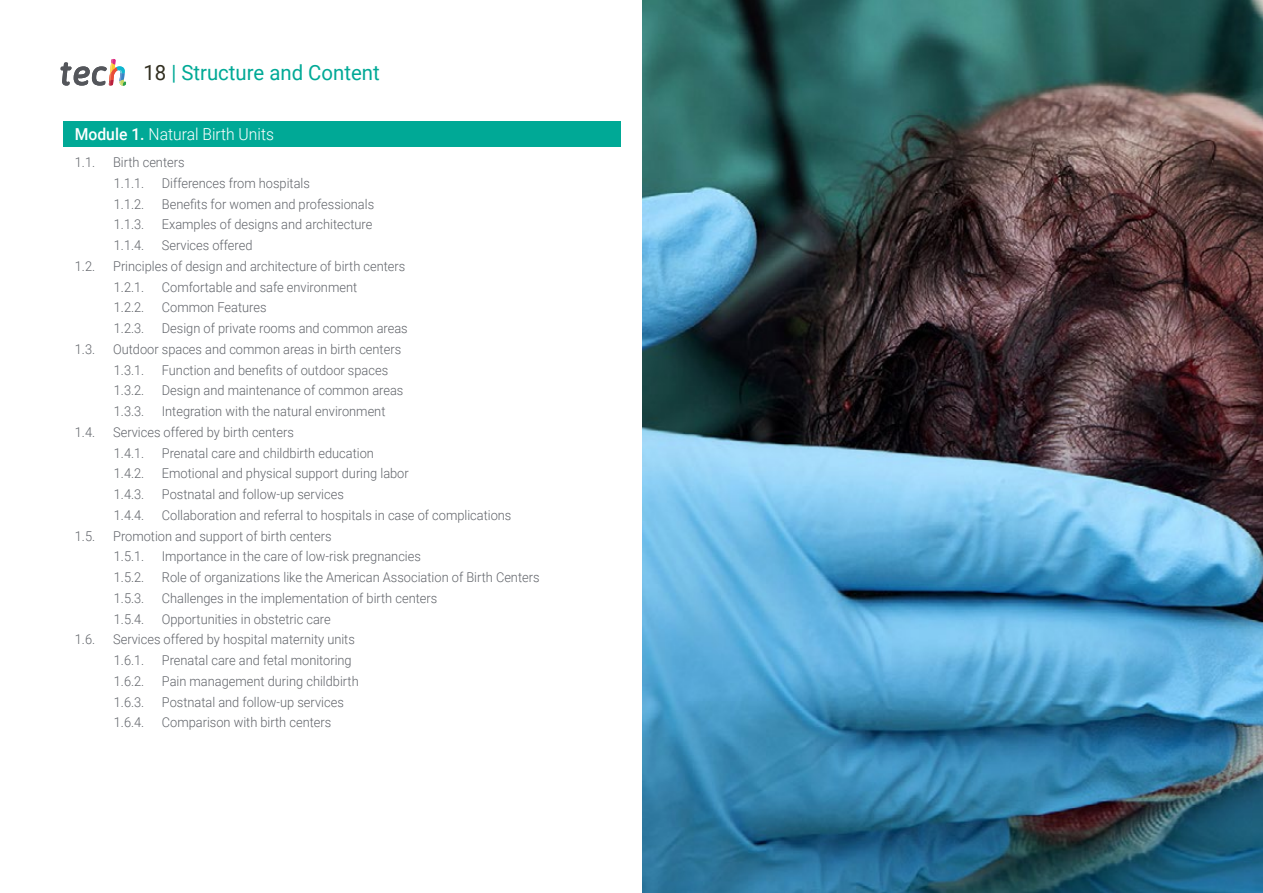
<style>
.page{position:relative;width:1263px;height:893px;background:#fff}
.page>*{position:absolute;margin:0;border:0;box-sizing:border-box;transform-origin:0 0}
.t1{font:21px "Roboto";color:#00a996}
.t2{font:300 16.5px "Roboto";color:#fff;scale:.95 1}
.t3{font:300 13.5px/20.7px "Roboto";color:#61646a;scale:.95 1}
.s1{color:#312e20}
.s2{font-weight:500}
</style>
<div class="page">
<img style="left:642px;top:0;width:621px;height:893px">
<div style="left:64px;top:121px;width:557px;height:25px;background:#00a996"></div>
<svg style="left:61px;top:59px;width:65px;height:27px"></svg>
<h1 class="t1" style="left:144px;top:57px;width:238px"><span class="s1">18</span> | Structure and Content</h1>
<p class="t2" style="left:75px;top:123px;width:211px"><span class="s2">Module 1.</span> Natural Birth Units</p>
<p class="t3" style="left:75px;top:151px;width:23px">1.1.</p>
<p class="t3" style="left:113px;top:151px;width:77px">Birth centers<br>1.1.1.</p>
<p class="t3" style="left:162px;top:172px;width:157px">Differences from hospitals</p>
<p class="t3" style="left:114px;top:193px;width:34px">1.1.2.</p>
<p class="t3" style="left:162px;top:193px;width:225px">Benefits for women and professionals</p>
<p class="t3" style="left:114px;top:214px;width:34px">1.1.3.</p>
<p class="t3" style="left:162px;top:214px;width:223px">Examples of designs and architecture</p>
<p class="t3" style="left:114px;top:234px;width:34px">1.1.4.</p>
<p class="t3" style="left:162px;top:234px;width:97px">Services offered</p>
<p class="t3" style="left:75px;top:255px;width:23px">1.2.</p>
<p class="t3" style="left:113px;top:255px;width:309px">Principles of design and architecture of birth centers<br>1.2.1.</p>
<p class="t3" style="left:162px;top:276px;width:207px">Comfortable and safe environment</p>
<p class="t3" style="left:114px;top:297px;width:34px">1.2.2.</p>
<p class="t3" style="left:162px;top:297px;width:112px">Common Features</p>
<p class="t3" style="left:114px;top:317px;width:34px">1.2.3.</p>
<p class="t3" style="left:162px;top:317px;width:260px">Design of private rooms and common areas</p>
<p class="t3" style="left:75px;top:338px;width:23px">1.3.</p>
<p class="t3" style="left:113px;top:338px;width:305px">Outdoor spaces and common areas in birth centers<br>1.3.1.</p>
<p class="t3" style="left:162px;top:359px;width:240px">Function and benefits of outdoor spaces</p>
<p class="t3" style="left:114px;top:380px;width:34px">1.3.2.</p>
<p class="t3" style="left:162px;top:380px;width:256px">Design and maintenance of common areas</p>
<p class="t3" style="left:114px;top:400px;width:34px">1.3.3.</p>
<p class="t3" style="left:162px;top:400px;width:237px">Integration with the natural environment</p>
<p class="t3" style="left:75px;top:421px;width:23px">1.4.</p>
<p class="t3" style="left:113px;top:421px;width:192px">Services offered by birth centers<br>1.4.1.</p>
<p class="t3" style="left:162px;top:442px;width:225px">Prenatal care and childbirth education</p>
<p class="t3" style="left:114px;top:463px;width:34px">1.4.2.</p>
<p class="t3" style="left:162px;top:463px;width:261px">Emotional and physical support during labor</p>
<p class="t3" style="left:114px;top:483px;width:34px">1.4.3.</p>
<p class="t3" style="left:162px;top:483px;width:193px">Postnatal and follow-up services</p>
<p class="t3" style="left:114px;top:504px;width:34px">1.4.4.</p>
<p class="t3" style="left:162px;top:504px;width:369px">Collaboration and referral to hospitals in case of complications</p>
<p class="t3" style="left:75px;top:525px;width:23px">1.5.</p>
<p class="t3" style="left:113px;top:525px;width:231px">Promotion and support of birth centers<br>1.5.1.</p>
<p class="t3" style="left:162px;top:546px;width:274px">Importance in the care of low-risk pregnancies</p>
<p class="t3" style="left:114px;top:566px;width:34px">1.5.2.</p>
<p class="t3" style="left:162px;top:566px;width:399px">Role of organizations like the American Association of Birth Centers</p>
<p class="t3" style="left:114px;top:587px;width:34px">1.5.3.</p>
<p class="t3" style="left:162px;top:587px;width:291px">Challenges in the implementation of birth centers</p>
<p class="t3" style="left:114px;top:608px;width:34px">1.5.4.</p>
<p class="t3" style="left:162px;top:608px;width:179px">Opportunities in obstetric care</p>
<p class="t3" style="left:75px;top:629px;width:23px">1.6.</p>
<p class="t3" style="left:113px;top:629px;width:256px">Services offered by hospital maternity units<br>1.6.1.</p>
<p class="t3" style="left:162px;top:649px;width:201px">Prenatal care and fetal monitoring</p>
<p class="t3" style="left:114px;top:670px;width:34px">1.6.2.</p>
<p class="t3" style="left:162px;top:670px;width:209px">Pain management during childbirth</p>
<p class="t3" style="left:114px;top:691px;width:34px">1.6.3.</p>
<p class="t3" style="left:162px;top:691px;width:193px">Postnatal and follow-up services</p>
<p class="t3" style="left:114px;top:712px;width:34px">1.6.4.</p>
<p class="t3" style="left:162px;top:712px;width:180px">Comparison with birth centers</p>
</div>
